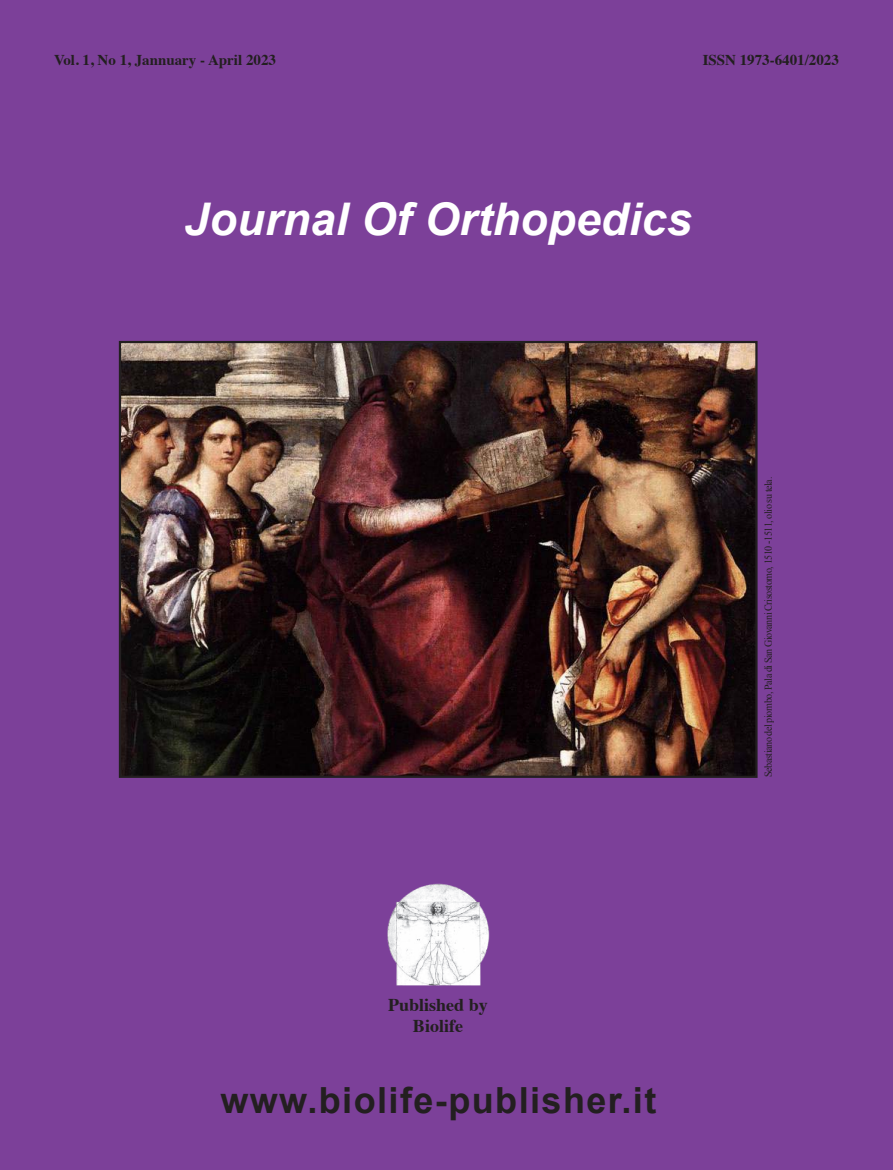
<style>
.page{position:relative;width:893px;height:1170px;background:#fff}
.page>*{position:absolute;margin:0;border:0;box-sizing:border-box;transform-origin:0 0}
.t1{font:italic 700 45px "Arial";letter-spacing:.005em;color:#fff}
.t2{font:700 36px "Arial";letter-spacing:.04em;color:#231f20}
.t3{font:700 18px "Times";color:#231f20}
.t4{font:700 15px "Times";color:#231f20}
.t5{font:10.5px "Times New Roman";letter-spacing:-.04em;color:#231f20;scale:.96 1}
</style>
<div class="page">
<div style="left:0;top:0;width:893px;height:1169px;background:#7c4099"></div>
<img style="left:387px;top:883px;width:103px;height:103px">
<img style="left:122px;top:344px;width:633px;height:430px">
<div style="left:119px;top:341px;width:639px;height:436px;border:2px solid #231f20"></div>
<p class="t4" style="left:54px;top:46px;width:223px">Vol. 1, No 1, Jannuary - April 2023</p>
<p class="t4" style="left:703px;top:46px;width:138px">ISSN 1973-6401/2023</p>
<p class="t1" style="left:184px;top:190px;width:509px">Journal Of Orthopedics</p>
<p class="t3" style="left:388px;top:987px;width:101px">Published by</p>
<p class="t3" style="left:413px;top:1008px;width:52px">Biolife</p>
<p class="t2" style="left:220px;top:1076px;width:437px">www.biolife-publisher.it</p>
<p class="t5" style="left:761px;top:777px;width:314px;rotate:-90deg">Sebastiano del piombo, Pala di San Giovanni Crisostomo, 1510 -1511, olio su tela.</p>
</div>
